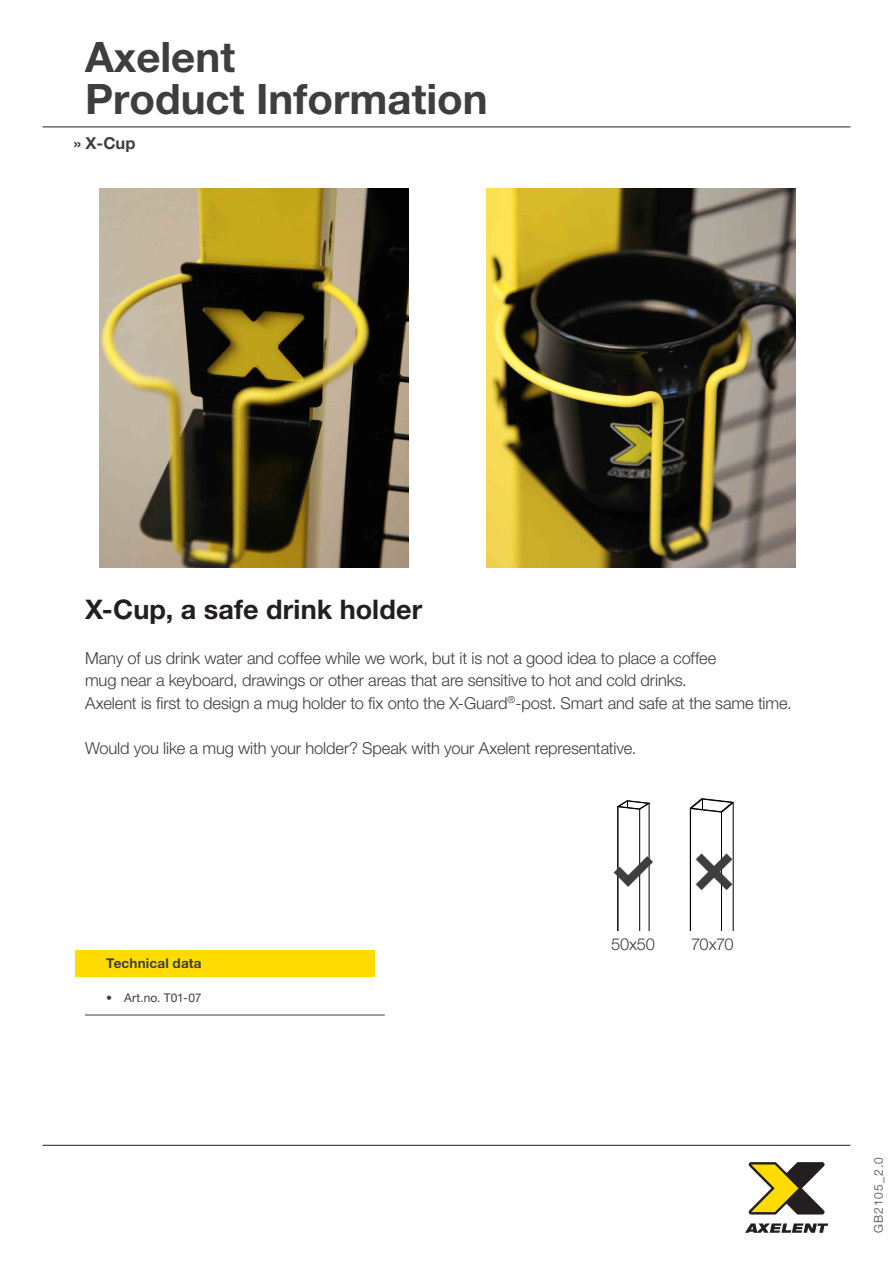
<style>
.page{position:relative;width:893px;height:1263px;background:#fff}
.page>*{position:absolute;margin:0;border:0;box-sizing:border-box;transform-origin:0 0}
.t1{font:700 42px "Helvetica Neue LT Pro";color:#3e3e3f}
.t2{font:700 27px "Helvetica Neue LT Pro";letter-spacing:.005em;color:#231f20}
.t3{font:300 16.5px/22.5px "Helvetica Neue LT Pro";letter-spacing:-.01em;color:#3e3e3f}
.t4{font:700 16.5px "Helvetica Neue LT Pro";color:#3e3e3f}
.t5{font:700 13.5px "Helvetica Neue LT Pro";letter-spacing:.015em;color:#3e3e3f}
.t6{font:900 13.5px "Helvetica Neue LT Pro";color:#fff}
.t7{font:12px "Helvetica Neue LT Pro";letter-spacing:.005em;color:#3e3e3f}
.t8{font:300 12px "Helvetica Neue LT Pro";letter-spacing:.09em;color:#3e3e3f}
</style>
<div class="page">
<img style="left:487px;top:188px;width:309px;height:379px">
<img style="left:100px;top:188px;width:308px;height:379px">
<div style="left:75px;top:950px;width:300px;height:27px;background:#ffdc01"></div>
<hr style="left:43px;top:1145px;width:807px;height:1px;background:#231f20">
<svg style="left:748px;top:1162px;width:77px;height:53px"></svg>
<svg style="left:745px;top:1223px;width:84px;height:10px"></svg>
<hr style="left:43px;top:127px;width:807px;height:1px;background:#231f20">
<hr style="left:85px;top:1015px;width:300px;height:1px;background:#3e3e3f">
<svg style="left:617px;top:800px;width:33px;height:130px"></svg>
<svg style="left:690px;top:798px;width:44px;height:132px"></svg>
<p class="t1" style="left:85px;top:31px;width:152px">Axelent</p>
<p class="t1" style="left:85px;top:73px;width:404px">Product Information</p>
<p class="t4" style="left:74px;top:133px;width:63px">» X-Cup</p>
<p class="t6" style="left:74px;top:134px;width:7px">»</p>
<p class="t2" style="left:85px;top:592px;width:339px">X-Cup, a safe drink holder</p>
<p class="t3" style="left:85px;top:646px;width:633px">Many of us drink water and coffee while we work, but it is not a good idea to place a coffee mug near a keyboard, drawings or other areas that are sensitive to hot and cold drinks.</p>
<p class="t3" style="left:85px;top:691px;width:708px">Axelent is first to design a mug holder to fix onto the X-Guard<sup>®</sup>-post. Smart and safe at the same time.</p>
<p class="t3" style="left:85px;top:736px;width:553px">Would you like a mug with your holder? Speak with your Axelent representative.</p>
<p class="t5" style="left:106px;top:955px;width:97px">Technical data</p>
<p class="t7" style="left:106px;top:990px;width:97px">• Art.no. T01-07</p>
<p class="t3" style="left:611px;top:932px;width:45px">50x50</p>
<p class="t3" style="left:691px;top:932px;width:44px">70x70</p>
<p class="t8" style="left:871px;top:1233px;width:77px;rotate:-90deg">GB2105_2.0</p>
</div>
